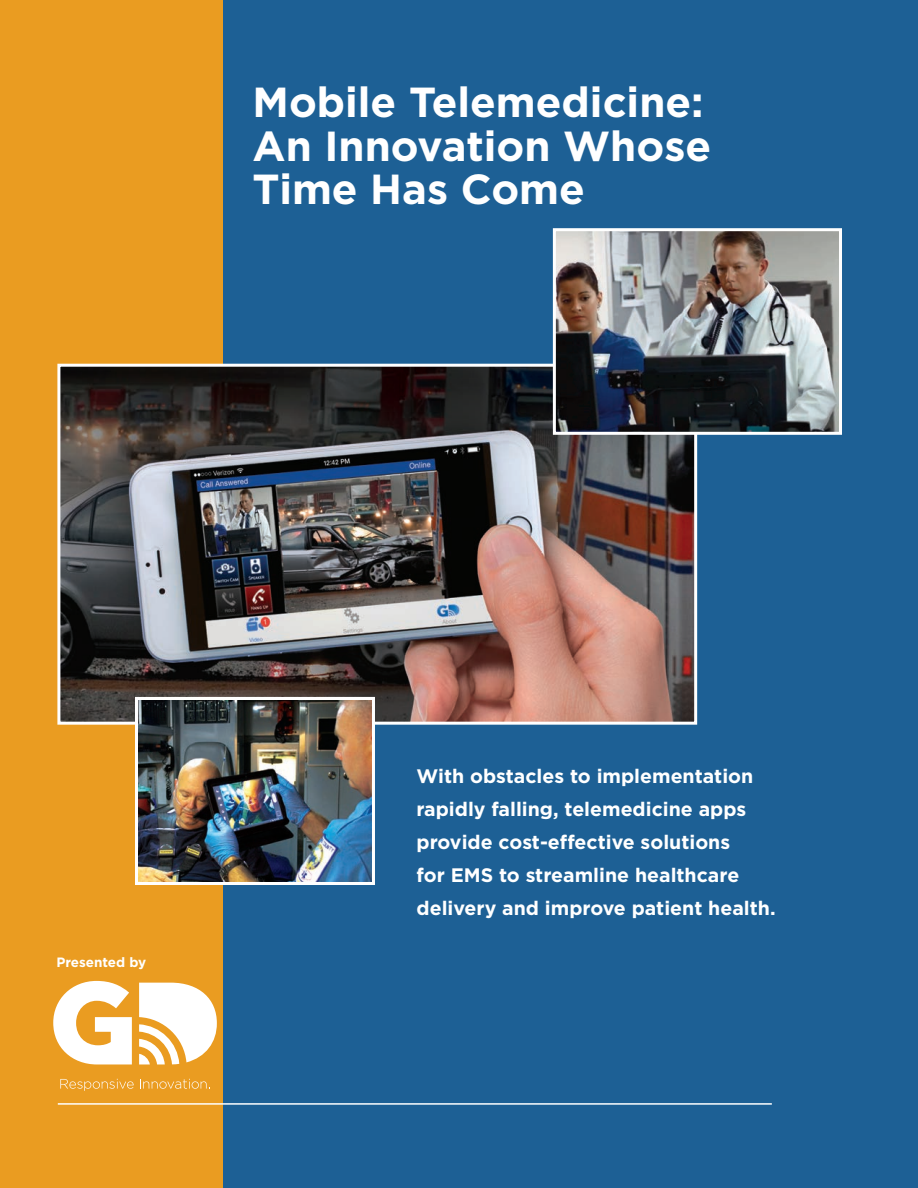
<style>
.page{position:relative;width:918px;height:1188px;background:#1d6095}
.page>*{position:absolute;margin:0;border:0;box-sizing:border-box;transform-origin:0 0}
.t1{font:700 42px/43.5px "Gotham HTF";color:#fff}
.t2{font:700 19.5px/33px "Gotham HTF";color:#fff}
.t3{font:700 13.5px "Gotham HTF";color:#fff}
</style>
<div class="page">
<div style="left:0;top:0;width:223px;height:1188px;background:#ea9c21"></div>
<img style="left:61px;top:368px;width:632px;height:353px">
<div style="left:57px;top:364px;width:640px;height:361px;border:3px solid #fff"></div>
<svg style="left:53px;top:981px;width:79px;height:83px"></svg>
<svg style="left:139px;top:983px;width:78px;height:81px"></svg>
<svg style="left:60px;top:1079px;width:74px;height:12px"></svg>
<svg style="left:140px;top:1079px;width:70px;height:10px"></svg>
<hr style="left:58px;top:1103px;width:714px;height:2px;background:#fff">
<img style="left:557px;top:232px;width:281px;height:199px">
<div style="left:553px;top:228px;width:289px;height:207px;border:3px solid #fff"></div>
<img style="left:139px;top:701px;width:232px;height:180px">
<div style="left:135px;top:697px;width:240px;height:188px;border:3px solid #fff"></div>
<h1 class="t1" style="left:253px;top:81px;width:460px">Mobile Telemedicine:<br>An Innovation Whose<br>Time Has Come</h1>
<p class="t3" style="left:56px;top:955px;width:91px">Presented by</p>
<p class="t2" style="left:417px;top:760px;width:361px">With obstacles to implementation rapidly falling, telemedicine apps provide cost-effective solutions<br>for EMS to streamline healthcare delivery and improve patient health.</p>
</div>
